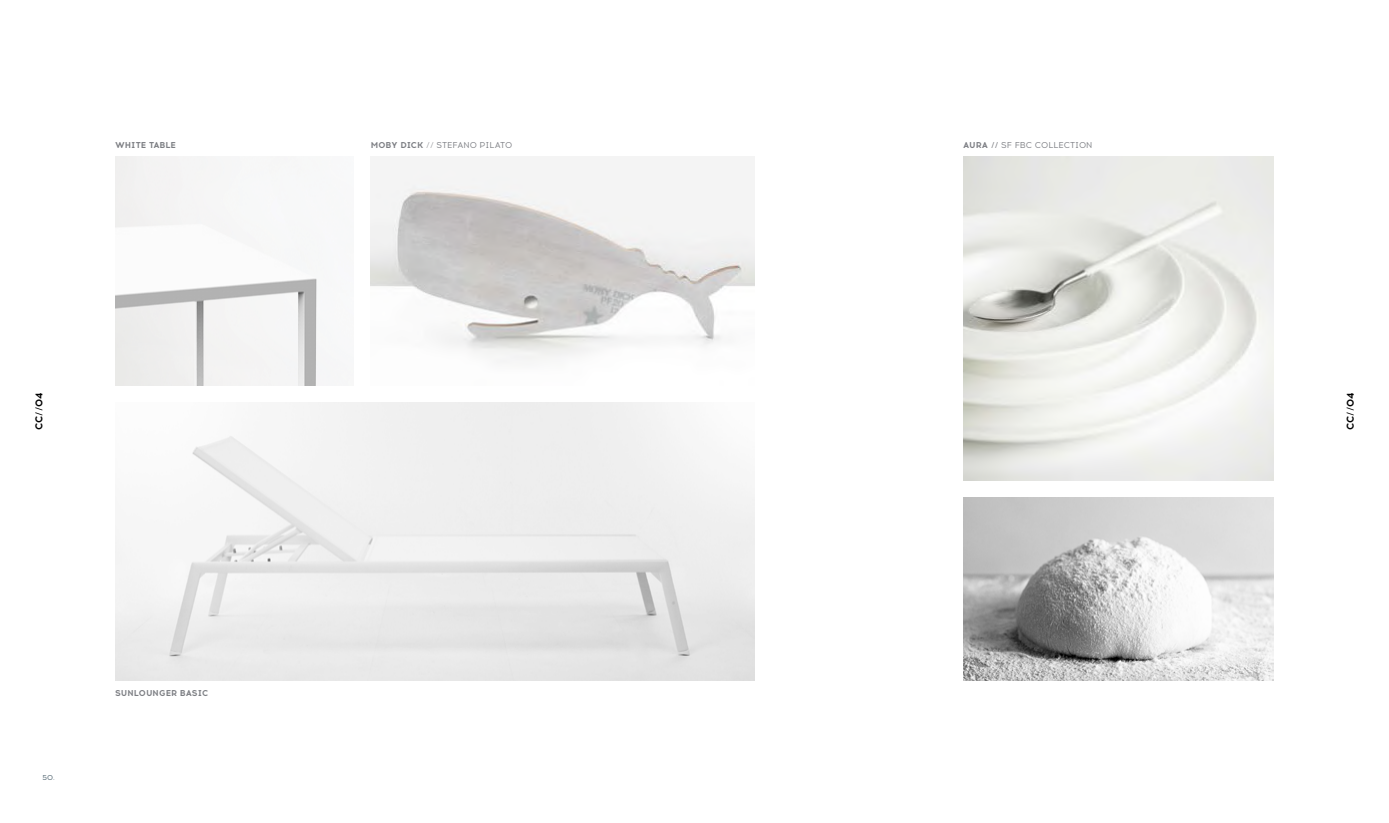
<style>
.page{position:relative;width:1389px;height:823px;background:#fff}
.page>*{position:absolute;margin:0;border:0;box-sizing:border-box;transform-origin:0 0}
.t1{font:700 10px "Acrom";color:#000}
.t2{font:8.5px "Acrom";color:#7b7d82}
.t3{font:700 8.5px "Acrom";color:#7b7d82}
.t4{font:7.2px "Acrom";color:#425764}
.s1{font-weight:700}
</style>
<div class="page">
<img style="left:115px;top:402px;width:639px;height:278px">
<img style="left:371px;top:157px;width:383px;height:205px">
<img style="left:115px;top:157px;width:205px;height:228px">
<img style="left:963px;top:157px;width:311px;height:323px">
<img style="left:963px;top:497px;width:311px;height:183px">
<p class="t3" style="left:115px;top:139px;width:62px">WHITE TABLE</p>
<p class="t2" style="left:371px;top:139px;width:143px"><span class="s1">MOBY DICK</span> // STEFANO PILATO</p>
<p class="t2" style="left:963px;top:139px;width:131px"><span class="s1">AURA //</span> SF FBC COLLECTION</p>
<p class="t1" style="left:32px;top:430px;width:39px;rotate:-90deg">CC//04</p>
<p class="t1" style="left:1343px;top:430px;width:39px;rotate:-90deg">CC//04</p>
<p class="t4" style="left:43px;top:772px;width:14px">50.</p>
<p class="t3" style="left:115px;top:686px;width:95px">SUNLOUNGER BASIC</p>
</div>
